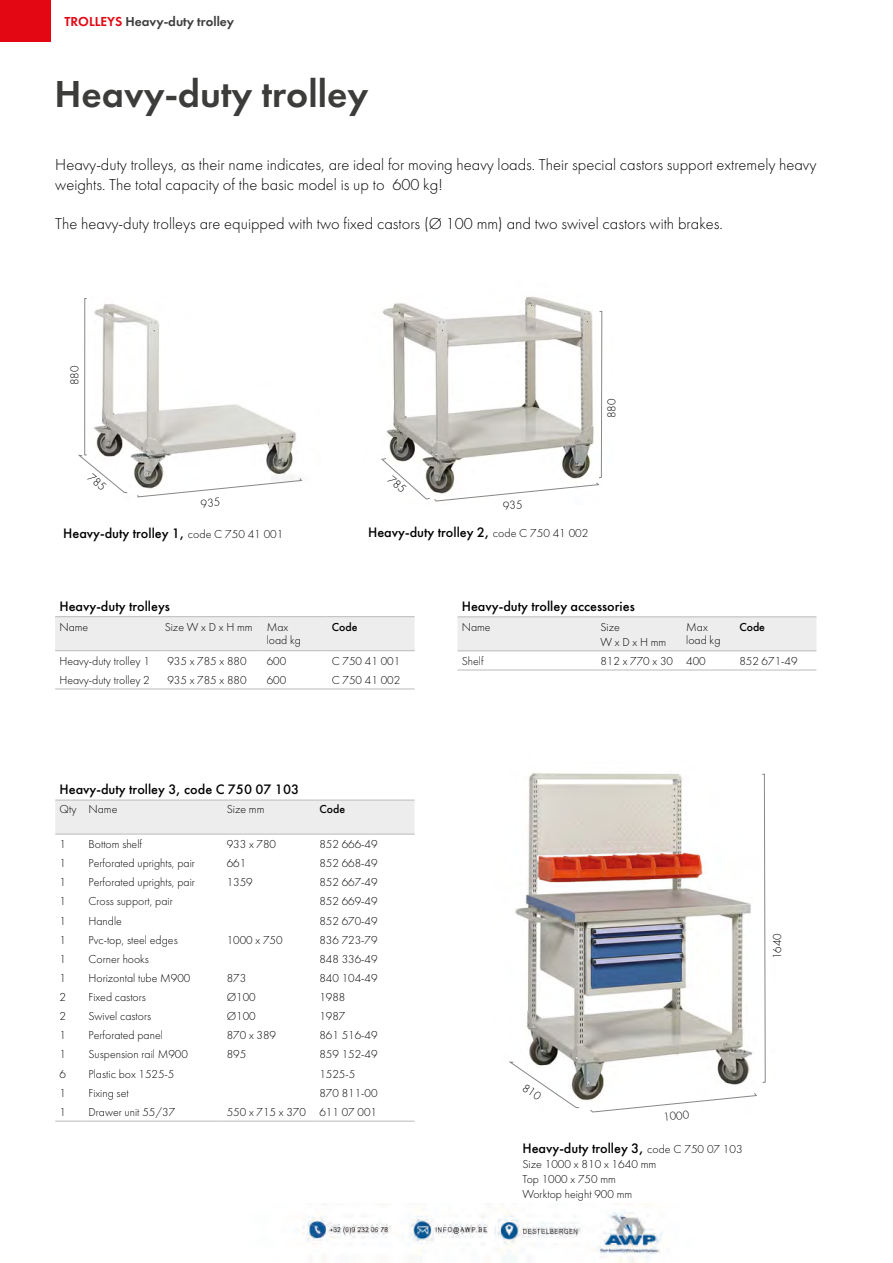
<style>
.page{position:relative;width:893px;height:1263px;background:#fff}
.page>*{position:absolute;margin:0;border:0;box-sizing:border-box;transform-origin:0 0}
.t1{font:39px "Futura Demi";color:#3c3c3b}
.t2{font:300 16.5px/19.8px "Futura";color:#000}
.t3{font:500 14.25px "Futura";color:#000}
.t4{font:13.5px "Futura Demi";color:#3c3c3b}
.t5{font:300 12px/15px "Futura";color:#000}
.t6{font:500 12px "Futura";color:#000}
.s1{color:#e30613}
.s2{font-weight:300;font-size:12px}
</style>
<div class="page">
<img style="left:94px;top:303px;width:202px;height:191px">
<img style="left:384px;top:296px;width:200px;height:14px">
<div style="left:84px;top:298px;width:3px;height:157px;border:1px solid #878787"></div>
<img style="left:514px;top:772px;width:239px;height:337px">
<svg style="left:589px;top:1092px;width:168px;height:21px"></svg>
<svg style="left:762px;top:773px;width:4px;height:310px"></svg>
<div style="left:0;top:0;width:51px;height:42px;background:#e30613"></div>
<div style="left:55px;top:617px;width:360px;height:33px;background:#ededed"></div>
<hr style="left:55px;top:616px;width:105px;height:1px;background:#bababa">
<hr style="left:160px;top:616px;width:103px;height:1px;background:#bababa">
<hr style="left:263px;top:616px;width:65px;height:1px;background:#bababa">
<hr style="left:328px;top:616px;width:87px;height:1px;background:#bababa">
<hr style="left:55px;top:650px;width:105px;height:1px;background:#bababa">
<hr style="left:160px;top:650px;width:103px;height:1px;background:#bababa">
<hr style="left:263px;top:650px;width:65px;height:1px;background:#bababa">
<hr style="left:328px;top:650px;width:87px;height:1px;background:#bababa">
<hr style="left:55px;top:689px;width:105px;height:1px;background:#bababa">
<hr style="left:160px;top:689px;width:103px;height:1px;background:#bababa">
<hr style="left:263px;top:689px;width:65px;height:1px;background:#bababa">
<hr style="left:328px;top:689px;width:87px;height:1px;background:#bababa">
<div style="left:457px;top:617px;width:359px;height:33px;background:#ededed"></div>
<hr style="left:457px;top:616px;width:139px;height:1px;background:#bababa">
<hr style="left:596px;top:616px;width:86px;height:1px;background:#bababa">
<hr style="left:682px;top:616px;width:53px;height:1px;background:#bababa">
<hr style="left:735px;top:616px;width:81px;height:1px;background:#bababa">
<hr style="left:457px;top:650px;width:139px;height:1px;background:#bababa">
<hr style="left:596px;top:650px;width:86px;height:1px;background:#bababa">
<hr style="left:682px;top:650px;width:53px;height:1px;background:#bababa">
<hr style="left:735px;top:650px;width:81px;height:1px;background:#bababa">
<hr style="left:457px;top:670px;width:139px;height:1px;background:#bababa">
<hr style="left:596px;top:670px;width:86px;height:1px;background:#bababa">
<hr style="left:682px;top:670px;width:53px;height:1px;background:#bababa">
<hr style="left:735px;top:670px;width:81px;height:1px;background:#bababa">
<div style="left:55px;top:800px;width:360px;height:35px;background:#ededed"></div>
<hr style="left:84px;top:834px;width:138px;height:1px;background:#bababa">
<hr style="left:222px;top:834px;width:93px;height:1px;background:#bababa">
<hr style="left:315px;top:834px;width:100px;height:1px;background:#bababa">
<svg style="left:55px;top:1121px;width:29px;height:1px"></svg>
<hr style="left:84px;top:1121px;width:138px;height:1px;background:#bababa">
<hr style="left:222px;top:1121px;width:93px;height:1px;background:#bababa">
<hr style="left:315px;top:1121px;width:100px;height:1px;background:#bababa">
<img style="left:302px;top:1203px;width:361px;height:60px">
<svg style="left:381px;top:310px;width:222px;height:192px"></svg>
<svg style="left:137px;top:477px;width:166px;height:21px"></svg>
<svg style="left:78px;top:454px;width:50px;height:39px"></svg>
<svg style="left:508px;top:1061px;width:72px;height:47px"></svg>
<p class="t4" style="left:64px;top:13px;width:171px"><span class="s1">TROLLEYS</span> Heavy-duty trolley</p>
<h1 class="t1" style="left:54px;top:69px;width:315px">Heavy-duty trolley</h1>
<h2 class="t2" style="left:55px;top:155px;width:763px">Heavy-duty trolleys, as their name indicates, are ideal for moving heavy loads. Their special castors support extremely heavy weights. The total capacity of the basic model is up to 600 kg!</h2>
<h2 class="t2" style="left:55px;top:214px;width:669px">The heavy-duty trolleys are equipped with two fixed castors (Ø 100 mm) and two swivel castors with brakes.</h2>
<p class="t5" style="left:67px;top:385px;width:21px;rotate:-90deg">880</p>
<p class="t3" style="left:63px;top:524px;width:222px">Heavy-duty trolley 1, <span class="s2">code C 750 41 001</span></p>
<p class="t5" style="left:604px;top:418px;width:21px;rotate:-90deg">880</p>
<p class="t3" style="left:368px;top:524px;width:222px">Heavy-duty trolley 2, <span class="s2">code C 750 41 002</span></p>
<p class="t3" style="left:59px;top:598px;width:112px">Heavy-duty trolleys</p>
<p class="t5" style="left:59px;top:619px;width:30px">Name</p>
<p class="t5" style="left:267px;top:620px;width:36px;line-height:13.5px;text-indent:-102px">Size W x D x H mm Max load kg</p>
<p class="t6" style="left:332px;top:619px;width:27px">Code</p>
<p class="t5" style="left:59px;top:653px;width:92px">Heavy-duty trolley 1</p>
<p class="t5" style="left:167px;top:653px;width:81px">935 x 785 x 880</p>
<p class="t5" style="left:267px;top:653px;width:21px">600</p>
<p class="t5" style="left:332px;top:653px;width:70px">C 750 41 001</p>
<p class="t5" style="left:59px;top:672px;width:92px">Heavy-duty trolley 2</p>
<p class="t5" style="left:167px;top:672px;width:81px">935 x 785 x 880</p>
<p class="t5" style="left:267px;top:672px;width:21px">600</p>
<p class="t5" style="left:332px;top:672px;width:70px">C 750 41 002</p>
<p class="t3" style="left:60px;top:781px;width:241px">Heavy-duty trolley 3, code C 750 07 103</p>
<p class="t5" style="left:60px;top:802px;width:59px">Qty Name</p>
<p class="t5" style="left:227px;top:802px;width:39px">Size mm</p>
<p class="t6" style="left:319px;top:802px;width:27px">Code</p>
<p class="t5" style="left:60px;top:837px;width:8px">1</p>
<p class="t5" style="left:89px;top:837px;width:55px">Bottom shelf</p>
<p class="t5" style="left:227px;top:837px;width:51px">933 x 780</p>
<p class="t5" style="left:319px;top:837px;width:60px">852 666-49</p>
<p class="t5" style="left:60px;top:856px;width:8px">1</p>
<p class="t5" style="left:89px;top:856px;width:108px">Perforated uprights, pair</p>
<p class="t5" style="left:227px;top:856px;width:21px">661</p>
<p class="t5" style="left:319px;top:856px;width:60px">852 668-49</p>
<p class="t5" style="left:60px;top:875px;width:8px">1</p>
<p class="t5" style="left:89px;top:875px;width:108px">Perforated uprights, pair</p>
<p class="t5" style="left:227px;top:875px;width:28px">1359</p>
<p class="t5" style="left:319px;top:875px;width:60px">852 667-49</p>
<p class="t5" style="left:60px;top:894px;width:8px">1</p>
<p class="t5" style="left:89px;top:894px;width:86px">Cross support, pair</p>
<p class="t5" style="left:319px;top:894px;width:60px">852 669-49</p>
<p class="t5" style="left:60px;top:913px;width:8px">1</p>
<p class="t5" style="left:89px;top:913px;width:35px">Handle</p>
<p class="t5" style="left:319px;top:913px;width:60px">852 670-49</p>
<p class="t5" style="left:60px;top:932px;width:8px">1</p>
<p class="t5" style="left:89px;top:932px;width:91px">Pvc-top, steel edges</p>
<p class="t5" style="left:227px;top:932px;width:57px">1000 x 750</p>
<p class="t5" style="left:319px;top:932px;width:60px">836 723-79</p>
<p class="t5" style="left:60px;top:951px;width:8px">1</p>
<p class="t5" style="left:89px;top:951px;width:62px">Corner hooks</p>
<p class="t5" style="left:319px;top:951px;width:60px">848 336-49</p>
<p class="t5" style="left:60px;top:970px;width:8px">1</p>
<p class="t5" style="left:89px;top:970px;width:103px">Horizontal tube M900</p>
<p class="t5" style="left:227px;top:970px;width:21px">873</p>
<p class="t5" style="left:319px;top:970px;width:60px">840 104-49</p>
<p class="t5" style="left:60px;top:990px;width:8px">2</p>
<p class="t5" style="left:89px;top:990px;width:59px">Fixed castors</p>
<p class="t5" style="left:227px;top:990px;width:31px">Ø100</p>
<p class="t5" style="left:319px;top:990px;width:28px">1988</p>
<p class="t5" style="left:60px;top:1009px;width:8px">2</p>
<p class="t5" style="left:89px;top:1009px;width:64px">Swivel castors</p>
<p class="t5" style="left:227px;top:1009px;width:31px">Ø100</p>
<p class="t5" style="left:319px;top:1009px;width:28px">1987</p>
<p class="t5" style="left:60px;top:1028px;width:8px">1</p>
<p class="t5" style="left:89px;top:1028px;width:76px">Perforated panel</p>
<p class="t5" style="left:227px;top:1028px;width:51px">870 x 389</p>
<p class="t5" style="left:319px;top:1028px;width:60px">861 516-49</p>
<p class="t5" style="left:60px;top:1047px;width:8px">1</p>
<p class="t5" style="left:89px;top:1047px;width:101px">Suspension rail M900</p>
<p class="t5" style="left:227px;top:1047px;width:21px">895</p>
<p class="t5" style="left:319px;top:1047px;width:60px">859 152-49</p>
<p class="t5" style="left:60px;top:1066px;width:8px">6</p>
<p class="t5" style="left:89px;top:1066px;width:87px">Plastic box 1525-5</p>
<p class="t5" style="left:319px;top:1066px;width:37px">1525-5</p>
<p class="t5" style="left:60px;top:1085px;width:8px">1</p>
<p class="t5" style="left:89px;top:1085px;width:42px">Fixing set</p>
<p class="t5" style="left:319px;top:1085px;width:60px">870 811-00</p>
<p class="t5" style="left:60px;top:1104px;width:8px">1</p>
<p class="t5" style="left:89px;top:1104px;width:88px">Drawer unit 55/37</p>
<p class="t5" style="left:227px;top:1104px;width:152px">550 x 715 x 370 611 07 001</p>
<p class="t3" style="left:462px;top:598px;width:175px">Heavy-duty trolley accessories</p>
<p class="t5" style="left:462px;top:619px;width:30px">Name</p>
<p class="t5" style="left:600px;top:619px;width:67px">Size<br>W x D x H mm</p>
<p class="t5" style="left:686px;top:620px;width:36px;line-height:13.5px">Max load kg</p>
<p class="t6" style="left:739px;top:619px;width:27px">Code</p>
<p class="t5" style="left:462px;top:653px;width:23px">Shelf</p>
<p class="t5" style="left:600px;top:653px;width:107px">812 x 770 x 30 400</p>
<p class="t5" style="left:739px;top:653px;width:60px">852 671-49</p>
<p class="t5" style="left:770px;top:959px;width:28px;rotate:-90deg">1640</p>
<p class="t5" style="left:662px;top:1110px;width:28px;rotate:-6deg">1000</p>
<p class="t3" style="left:522px;top:1139px;width:222px">Heavy-duty trolley 3, <span class="s2">code C 750 07 103</span></p>
<p class="t5" style="left:522px;top:1156px;width:135px">Size 1000 x 810 x 1640 mm<br>Top 1000 x 750 mm<br>Worktop height 900 mm</p>
</div>
